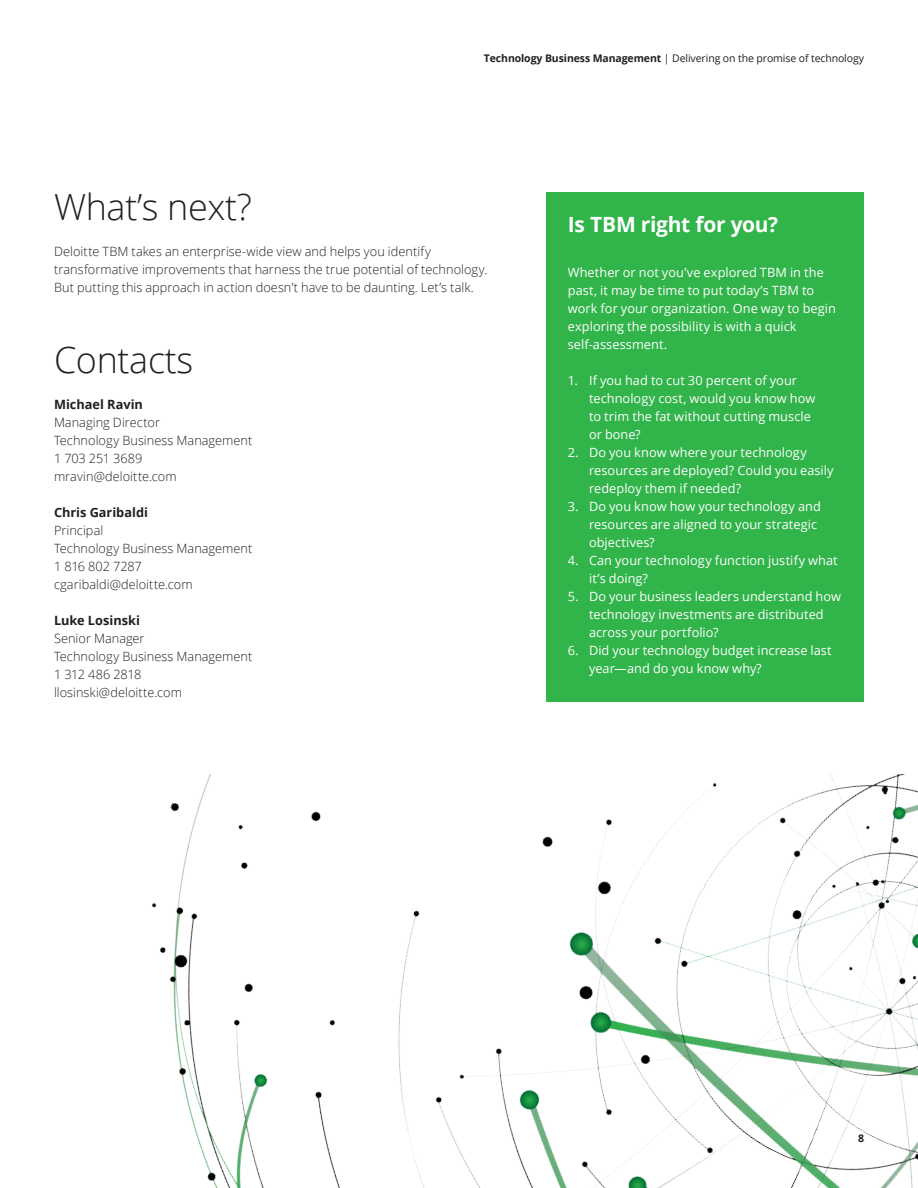
<style>
.page{position:relative;width:918px;height:1188px;background:#fff}
.page>*{position:absolute;margin:0;border:0;box-sizing:border-box;transform-origin:0 0}
.Story_heading_light{font:300 36px "Open Sans";letter-spacing:-.01em;color:#231f20}
.Small_heading_bold{font:700 21px "Open Sans";letter-spacing:-.01em;color:#fff}
.Body_copy__white_8_5{font:12.75px/18px "Open Sans";letter-spacing:.005em;color:#fff}
.Body_copy__8_5_12pt{font:300 12.75px/18px "Open Sans";letter-spacing:.005em;color:#231f20}
.Body_copy__8_5_12pt-2{font:700 12.75px "Open Sans";color:#231f20}
.Body_copy__8_5_12pt-3{font:300 12.75px "Open Sans";letter-spacing:-.02em;color:#231f20}
.Brochure_title___Lef{font:10.5px "Open Sans";letter-spacing:-.01em;color:#231f20}
.Brochure_title___Rig{font:700 10.5px "Open Sans";color:#231f20}
.s1{font-weight:700}
</style>
<div class="page">
<img style="left:151px;top:774px;width:767px;height:414px">
<div style="left:546px;top:193px;width:318px;height:509px;background:#31b44a"></div>
<p class="Brochure_title___Lef" style="left:484px;top:51px;width:382px"><span class="s1">Technology Business Management</span> | Delivering on the promise of technology</p>
<p class="Story_heading_light" style="left:54px;top:182px;width:200px">What’s next?</p>
<p class="Body_copy__8_5_12pt" style="left:54px;top:242px;width:435px">Deloitte TBM takes an enterprise-wide view and helps you identify transformative improvements that harness the true potential of technology.<br>But putting this approach in action doesn’t have to be daunting. Let’s talk.</p>
<p class="Story_heading_light" style="left:54px;top:335px;width:141px">Contacts</p>
<p class="Body_copy__8_5_12pt-2" style="left:54px;top:396px;width:90px">Michael Ravin</p>
<p class="Body_copy__8_5_12pt" style="left:54px;top:413px;width:108px">Managing Director</p>
<p class="Body_copy__8_5_12pt" style="left:54px;top:431px;width:200px">Technology Business Management</p>
<p class="Body_copy__8_5_12pt" style="left:54px;top:449px;width:90px">1 703 251 3689</p>
<p class="Body_copy__8_5_12pt" style="left:54px;top:467px;width:124px">mravin@deloitte.com</p>
<p class="Body_copy__8_5_12pt-2" style="left:54px;top:504px;width:96px">Chris Garibaldi</p>
<p class="Body_copy__8_5_12pt" style="left:54px;top:521px;width:51px">Principal</p>
<p class="Body_copy__8_5_12pt" style="left:54px;top:539px;width:200px">Technology Business Management</p>
<p class="Body_copy__8_5_12pt" style="left:54px;top:557px;width:89px">1 816 802 7287</p>
<p class="Body_copy__8_5_12pt" style="left:54px;top:575px;width:140px">cgaribaldi@deloitte.com</p>
<p class="Body_copy__8_5_12pt-2" style="left:54px;top:612px;width:88px">Luke Losinski</p>
<p class="Body_copy__8_5_12pt" style="left:54px;top:629px;width:92px">Senior Manager</p>
<p class="Body_copy__8_5_12pt" style="left:54px;top:647px;width:200px">Technology Business Management</p>
<p class="Body_copy__8_5_12pt-3" style="left:54px;top:666px;width:89px">1 312 486 2818</p>
<p class="Body_copy__8_5_12pt" style="left:54px;top:683px;width:129px">llosinski@deloitte.com</p>
<p class="Small_heading_bold" style="left:568px;top:210px;width:212px">Is TBM right for you?</p>
<p class="Body_copy__white_8_5" style="left:568px;top:263px;width:270px">Whether or not you’ve explored TBM in the past, it may be time to put today’s TBM to work for your organization. One way to begin exploring the possibility is with a quick self-assessment.</p>
<p class="Body_copy__white_8_5" style="left:589px;top:371px;width:228px;text-indent:-21px">1. If you had to cut 30 percent of your technology cost, would you know how to trim the fat without cutting muscle or bone?</p>
<p class="Body_copy__white_8_5" style="left:589px;top:443px;width:246px;text-indent:-21px">2. Do you know where your technology resources are deployed? Could you easily redeploy them if needed?</p>
<p class="Body_copy__white_8_5" style="left:589px;top:497px;width:233px;text-indent:-21px">3. Do you know how your technology and resources are aligned to your strategic objectives?</p>
<p class="Body_copy__white_8_5" style="left:589px;top:551px;width:250px;text-indent:-21px">4. Can your technology function justify what it’s doing?</p>
<p class="Body_copy__white_8_5" style="left:589px;top:587px;width:254px;text-indent:-21px">5. Do your business leaders understand how technology investments are distributed across your portfolio?</p>
<p class="Body_copy__white_8_5" style="left:589px;top:641px;width:244px;text-indent:-21px">6. Did your technology budget increase last year—and do you know why?</p>
<p class="Brochure_title___Rig" style="left:858px;top:1131px;width:7px">8</p>
</div>
